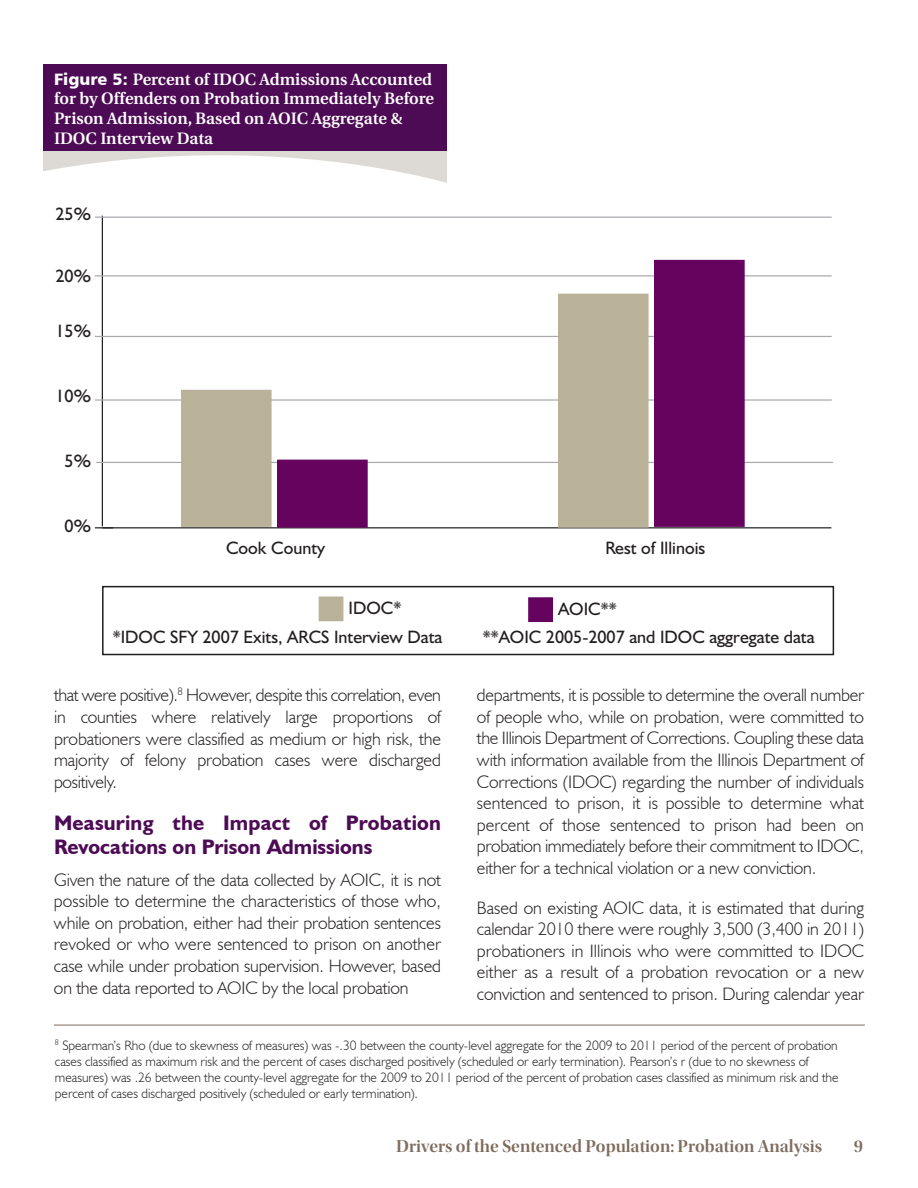
<style>
.page{position:relative;width:918px;height:1188px;background:#fff}
.page>*{position:absolute;margin:0;border:0;box-sizing:border-box;transform-origin:0 0}
.t1{font:700 21px/24px "Humanist 521 BT";color:#4e0b55}
.t2{font:300 18px/21.6px "Humanist 521 BT";letter-spacing:-.005em;color:#231f20;text-align:justify}
.t3{font:18px "Humanist 521 BT";color:#231f20}
.t4{font:18px "Utopia Std Semibold Disp";color:#7e6d5f}
.t5{font:600 16.5px/19.6px "Utopia";color:#fff}
.t6{font:300 13.5px/16.2px "Humanist 521 BT";color:#231f20}
.s1{font-family:"Humanist 777 BT Black B";font-weight:400}
</style>
<div class="page">
<div style="left:44px;top:151px;width:403px;height:34px;background:#dddad6"></div>
<div style="left:44px;top:64px;width:403px;height:87px;background:#4e0b55"></div>
<svg style="left:43px;top:155px;width:598px;height:350px"></svg>
<hr style="left:102px;top:216px;width:1px;height:310px;background:#231f20">
<hr style="left:95px;top:399px;width:737px;height:2px;background:#a8a9ad">
<hr style="left:95px;top:336px;width:737px;height:1px;background:#a8a9ad">
<hr style="left:95px;top:275px;width:737px;height:2px;background:#a8a9ad">
<hr style="left:95px;top:217px;width:737px;height:1px;background:#a8a9ad">
<hr style="left:96px;top:462px;width:737px;height:1px;background:#a8a9ad">
<hr style="left:102px;top:527px;width:729px;height:1px;background:#231f20">
<div style="left:102px;top:586px;width:732px;height:69px;border:2px solid #231f20"></div>
<div style="left:278px;top:460px;width:89px;height:67px;background:#65035f"></div>
<div style="left:277px;top:460px;width:91px;height:68px;border:1px solid #65035f"></div>
<div style="left:182px;top:390px;width:89px;height:136px;background:#b9b298"></div>
<div style="left:181px;top:390px;width:91px;height:137px;border:1px solid #b9b298"></div>
<div style="left:655px;top:260px;width:89px;height:266px;background:#65035f"></div>
<div style="left:654px;top:260px;width:91px;height:267px;border:1px solid #65035f"></div>
<div style="left:559px;top:294px;width:89px;height:233px;background:#b9b298"></div>
<div style="left:558px;top:294px;width:91px;height:234px;border:1px solid #b9b298"></div>
<div style="left:319px;top:597px;width:24px;height:24px;background:#b9b298"></div>
<div style="left:529px;top:598px;width:23px;height:23px;background:#65035f"></div>
<div style="left:528px;top:597px;width:25px;height:25px;border:2px solid #65035f"></div>
<hr style="left:54px;top:1025px;width:811px;height:1px;background:#7e6d5f">
<p class="t5" style="left:54px;top:70px;width:382px"><span class="s1">Figure 5:</span> Percent of IDOC Admissions Accounted for by Offenders on Probation Immediately Before Prison Admission, Based on AOIC Aggregate &amp; IDOC Interview Data</p>
<p class="t3" style="left:56px;top:203px;width:37px">25%</p>
<p class="t3" style="left:56px;top:264px;width:37px">20%</p>
<p class="t3" style="left:56px;top:320px;width:37px">15%</p>
<p class="t3" style="left:56px;top:385px;width:37px">10%</p>
<p class="t3" style="left:65px;top:450px;width:28px">5%</p>
<p class="t3" style="left:65px;top:514px;width:28px">0%</p>
<p class="t3" style="left:226px;top:537px;width:100px">Cook County</p>
<p class="t3" style="left:605px;top:537px;width:101px">Rest of Illinois</p>
<p class="t3" style="left:349px;top:597px;width:54px">IDOC*</p>
<p class="t3" style="left:558px;top:597px;width:60px">AOIC**</p>
<p class="t3" style="left:113px;top:626px;width:331px">*IDOC SFY 2007 Exits, ARCS Interview Data</p>
<p class="t3" style="left:483px;top:626px;width:333px">**AOIC 2005-2007 and IDOC aggregate data</p>
<p class="t2" style="left:54px;top:684px;width:389px">that were positive).<sup>8</sup> However, despite this correlation, even in counties where relatively large proportions of probationers were classified as medium or high risk, the majority of felony probation cases were discharged positively.</p>
<p class="t1" style="left:54px;top:810px;width:389px">Measuring the Impact of Probation<br>Revocations on Prison Admissions</p>
<p class="t2" style="left:54px;top:868px;width:389px">Given the nature of the data collected by AOIC, it is not possible to determine the characteristics of those who, while on probation, either had their probation sentences revoked or who were sentenced to prison on another case while under probation supervision. However, based on the data reported to AOIC by the local probation</p>
<p class="t2" style="left:477px;top:684px;width:389px">departments, it is possible to determine the overall number of people who, while on probation, were committed to the Illinois Department of Corrections. Coupling these data with information available from the Illinois Department of Corrections (IDOC) regarding the number of individuals sentenced to prison, it is possible to determine what percent of those sentenced to prison had been on probation immediately before their commitment to IDOC, either for a technical violation or a new conviction.</p>
<p class="t2" style="left:477px;top:896px;width:389px">Based on existing AOIC data, it is estimated that during calendar 2010 there were roughly 3,500 (3,400 in 2011) probationers in Illinois who were committed to IDOC either as a result of a probation revocation or a new conviction and sentenced to prison. During calendar year</p>
<p class="t6" style="left:55px;top:1037px;width:785px"><sup>8</sup> Spearman’s Rho (due to skewness of measures) was -.30 between the county-level aggregate for the 2009 to 2011 period of the percent of probation cases classified as maximum risk and the percent of cases discharged positively (scheduled or early termination). Pearson’s r (due to no skewness of measures) was .26 between the county-level aggregate for the 2009 to 2011 period of the percent of probation cases classified as minimum risk and the percent of cases discharged positively (scheduled or early termination).</p>
<p class="t4" style="left:396px;top:1139px;width:427px">Drivers of the Sentenced Population: Probation Analysis</p>
<p class="t4" style="left:854px;top:1139px;width:11px">9</p>
</div>
